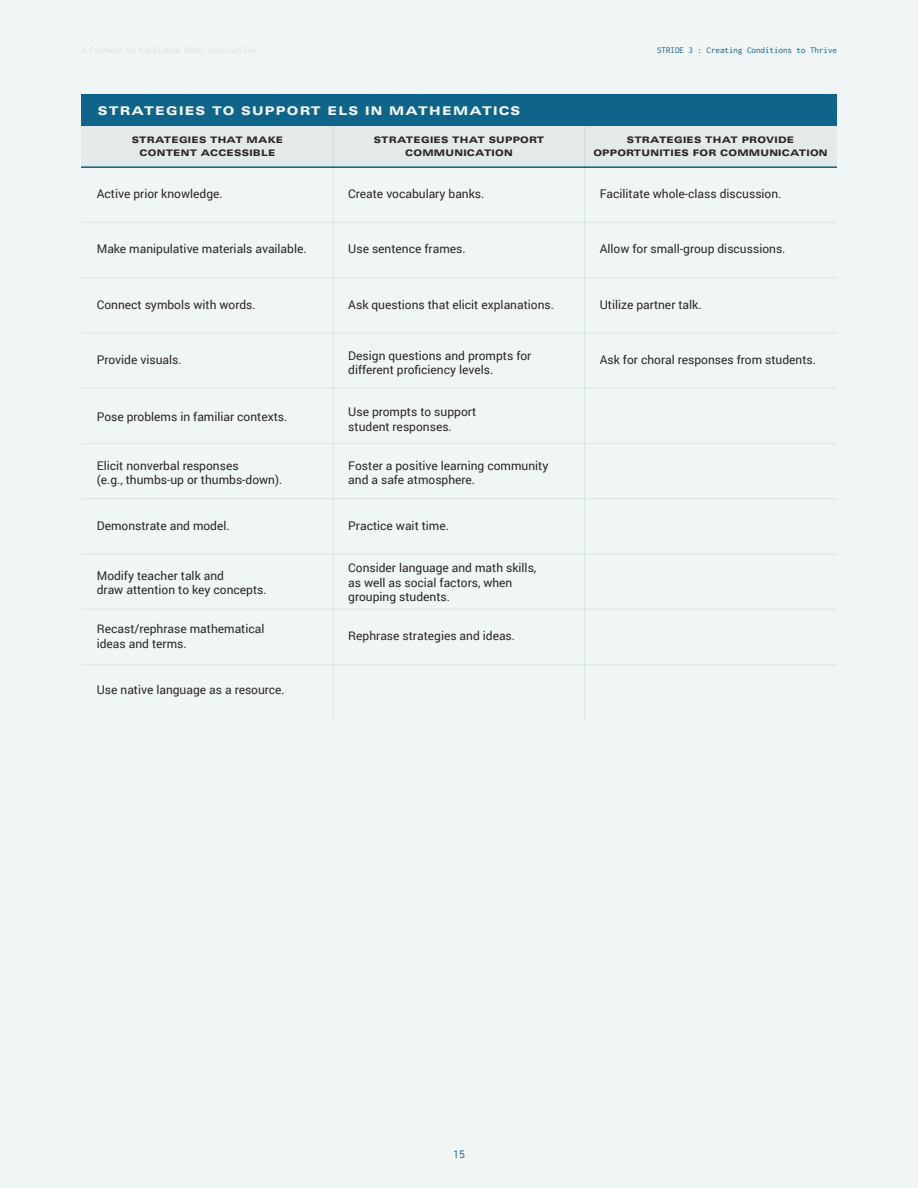
<style>
.page{position:relative;width:918px;height:1188px;background:#f0f5f5}
.page>*{position:absolute;margin:0;border:0;box-sizing:border-box;transform-origin:0 0}
.t1{font:12px/14.4px "Roboto";color:#292829}
.t2{font:900 expanded 12px "Univers";letter-spacing:.1em;color:#f0f5f5}
.t3{font:12px "Inconsolata";color:#0f6489}
.t4{font:900 expanded 9px/12.8px "Univers";letter-spacing:.025em;color:#292829;text-align:center}
.t5{font:9px "Inconsolata";color:#0f6489}
</style>
<div class="page">
<div style="left:81px;top:126px;width:756px;height:40px;background:#e4e9ea"></div>
<div style="left:81px;top:94px;width:756px;height:32px;background:#0f6489"></div>
<hr style="left:81px;top:166px;width:756px;height:2px;background:#0f6489">
<hr style="left:332px;top:125px;width:2px;height:596px;background:#f0f5f5">
<hr style="left:584px;top:125px;width:2px;height:596px;background:#f0f5f5">
<hr style="left:81px;top:124px;width:756px;height:2px;background:#0f6489">
<p class="t5" style="left:657px;top:44px;width:181px">STRIDE 3 : Creating Conditions to Thrive</p>
<p class="t2" style="left:98px;top:104px;width:424px">STRATEGIES TO SUPPORT ELS IN MATHEMATICS</p>
<p class="t4" style="left:132px;top:134px;width:153px">STRATEGIES THAT MAKE<br>CONTENT ACCESSIBLE</p>
<p class="t4" style="left:374px;top:134px;width:172px">STRATEGIES THAT SUPPORT<br>COMMUNICATION</p>
<p class="t4" style="left:593px;top:134px;width:236px">STRATEGIES THAT PROVIDE<br>OPPORTUNITIES FOR COMMUNICATION</p>
<p class="t1" style="left:97px;top:186px;width:127px">Active prior knowledge.</p>
<p class="t1" style="left:348px;top:186px;width:138px">Create vocabulary banks.</p>
<p class="t1" style="left:600px;top:186px;width:183px">Facilitate whole-class discussion.</p>
<p class="t1" style="left:97px;top:241px;width:211px">Make manipulative materials available.</p>
<p class="t1" style="left:97px;top:297px;width:160px">Connect symbols with words.</p>
<p class="t1" style="left:97px;top:352px;width:86px">Provide visuals.</p>
<p class="t1" style="left:97px;top:409px;width:192px">Pose problems in familiar contexts.</p>
<p class="t1" style="left:97px;top:458px;width:187px">Elicit nonverbal responses<br>(e.g., thumbs-up or thumbs-down).</p>
<p class="t1" style="left:97px;top:518px;width:134px">Demonstrate and model.</p>
<p class="t1" style="left:97px;top:568px;width:171px">Modify teacher talk and<br>draw attention to key concepts.</p>
<p class="t1" style="left:97px;top:621px;width:169px">Recast/rephrase mathematical ideas and terms.</p>
<p class="t1" style="left:97px;top:682px;width:190px">Use native language as a resource.</p>
<p class="t1" style="left:348px;top:241px;width:119px">Use sentence frames.</p>
<p class="t1" style="left:348px;top:297px;width:207px">Ask questions that elicit explanations.</p>
<p class="t1" style="left:348px;top:348px;width:185px">Design questions and prompts for different proficiency levels.</p>
<p class="t1" style="left:348px;top:404px;width:129px">Use prompts to support student responses.</p>
<p class="t1" style="left:348px;top:458px;width:202px">Foster a positive learning community and a safe atmosphere.</p>
<p class="t1" style="left:348px;top:518px;width:102px">Practice wait time.</p>
<p class="t1" style="left:348px;top:560px;width:190px">Consider language and math skills, as well as social factors, when grouping students.</p>
<p class="t1" style="left:348px;top:629px;width:168px">Rephrase strategies and ideas.</p>
<p class="t1" style="left:600px;top:241px;width:187px">Allow for small-group discussions.</p>
<p class="t1" style="left:600px;top:297px;width:103px">Utilize partner talk.</p>
<p class="t1" style="left:600px;top:352px;width:218px">Ask for choral responses from students.</p>
<p class="t3" style="left:453px;top:1146px;width:13px">15</p>
</div>
